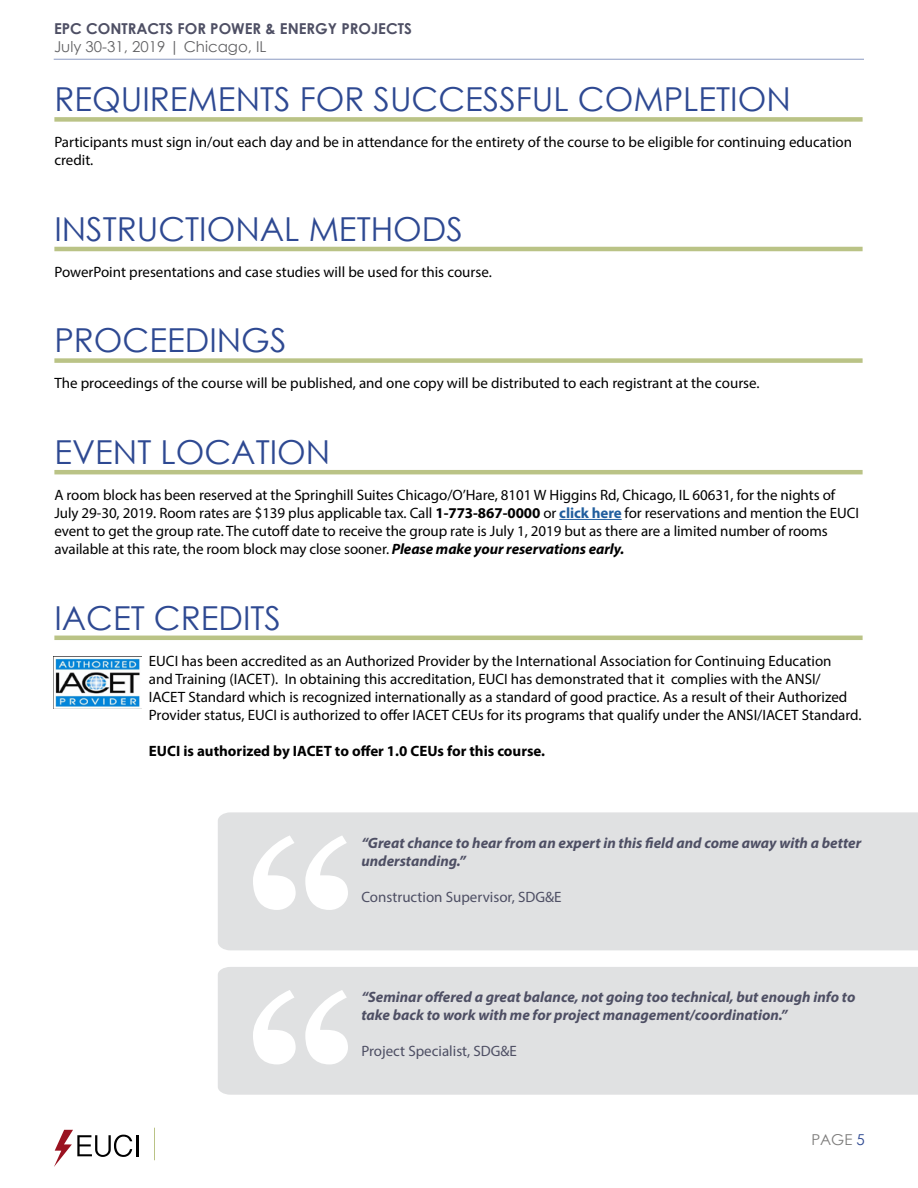
<style>
.page{position:relative;width:918px;height:1188px;background:#fff}
.page>*{position:absolute;margin:0;border:0;box-sizing:border-box;transform-origin:0 0}
.t1{font:33px "Century Gothic";color:#2e4992}
.t2{font:15px/18px "Myriad Pro";color:#000}
.t3{font:italic 700 15px/18px "Myriad Pro";color:#4e4f64}
.t4{font:700 15px "Myriad Pro";color:#000}
.t5{font:15px "Myriad Pro";color:#4e4f64}
.t6{font:700 15px "Century Gothic";color:#4e4f64}
.t7{font:15px "Century Gothic";color:#636365}
.t8{font:15px "Century Gothic";color:#7d7c7b}
.s1{font-weight:700}
.s2{font-weight:700;color:#215e9e}
.s3{font-weight:700;font-style:italic}
.s4{color:#2e4992}
</style>
<div class="page">
<hr style="left:54px;top:59px;width:810px;height:1px;background:#2e4992">
<hr style="left:137px;top:1135px;width:2px;height:21px;background:#000">
<svg style="left:54px;top:1130px;width:78px;height:37px"></svg>
<hr style="left:154px;top:1128px;width:1px;height:32px;background:#bac386">
<div style="left:54px;top:117px;width:809px;height:5px;background:#bac386"></div>
<hr style="left:54px;top:247px;width:809px;height:4px;background:#bac386">
<div style="left:54px;top:358px;width:809px;height:5px;background:#bac386"></div>
<hr style="left:54px;top:470px;width:809px;height:4px;background:#bac386">
<hr style="left:559px;top:519px;width:63px;height:1px;background:#215e9e">
<hr style="left:54px;top:636px;width:809px;height:4px;background:#bac386">
<img style="left:54px;top:656px;width:87px;height:53px">
<div style="left:218px;top:812px;width:700px;height:138px;background:#e0e1e2"></div>
<svg style="left:253px;top:835px;width:95px;height:75px"></svg>
<div style="left:218px;top:967px;width:700px;height:128px;background:#e0e1e2"></div>
<svg style="left:253px;top:990px;width:95px;height:74px"></svg>
<p class="t6" style="left:54px;top:17px;width:359px">EPC CONTRACTS FOR POWER &amp; ENERGY PROJECTS</p>
<p class="t7" style="left:54px;top:37px;width:214px">July 30-31, 2019 | Chicago, IL</p>
<h1 class="t1" style="left:54px;top:79px;width:738px">REQUIREMENTS FOR SUCCESSFUL COMPLETION</h1>
<p class="t2" style="left:54px;top:133px;width:799px">Participants must sign in/out each day and be in attendance for the entirety of the course to be eligible for continuing education credit.</p>
<h1 class="t1" style="left:54px;top:209px;width:410px">INSTRUCTIONAL METHODS</h1>
<p class="t2" style="left:54px;top:262px;width:439px">PowerPoint presentations and case studies will be used for this course.</p>
<h1 class="t1" style="left:54px;top:320px;width:234px">PROCEEDINGS</h1>
<p class="t2" style="left:54px;top:374px;width:707px">The proceedings of the course will be published, and one copy will be distributed to each registrant at the course.</p>
<h1 class="t1" style="left:54px;top:432px;width:277px">EVENT LOCATION</h1>
<p class="t2" style="left:54px;top:486px;width:806px">A room block has been reserved at the Springhill Suites Chicago/O’Hare, 8101 W Higgins Rd, Chicago, IL 60631, for the nights of July 29-30, 2019. Room rates are $139 plus applicable tax. Call <span class="s1">1-773-867-0000</span> or <span class="s2">click here</span> for reservations and mention the EUCI event to get the group rate. The cutoff date to receive the group rate is July 1, 2019 but as there are a limited number of rooms available at this rate, the room block may close sooner. <span class="s3">Please make your reservations early.</span></p>
<h1 class="t1" style="left:54px;top:598px;width:228px">IACET CREDITS</h1>
<p class="t2" style="left:149px;top:651px;width:714px">EUCI has been accredited as an Authorized Provider by the International Association for Continuing Education<br>and Training (IACET). In obtaining this accreditation, EUCI has demonstrated that it complies with the ANSI/<br>IACET Standard which is recognized internationally as a standard of good practice. As a result of their Authorized Provider status, EUCI is authorized to offer IACET CEUs for its programs that qualify under the ANSI/IACET Standard.</p>
<p class="t4" style="left:149px;top:741px;width:398px">EUCI is authorized by IACET to offer 1.0 CEUs for this course.</p>
<p class="t3" style="left:361px;top:833px;width:501px">“Great chance to hear from an expert in this field and come away with a better understanding.”</p>
<p class="t5" style="left:361px;top:888px;width:202px">Construction Supervisor, SDG&amp;E</p>
<p class="t3" style="left:361px;top:988px;width:496px">“Seminar offered a great balance, not going too technical, but enough info to take back to work with me for project management/coordination.”</p>
<p class="t5" style="left:361px;top:1042px;width:157px">Project Specialist, SDG&amp;E</p>
<p class="t8" style="left:811px;top:1130px;width:55px">PAGE <span class="s4">5</span></p>
</div>
